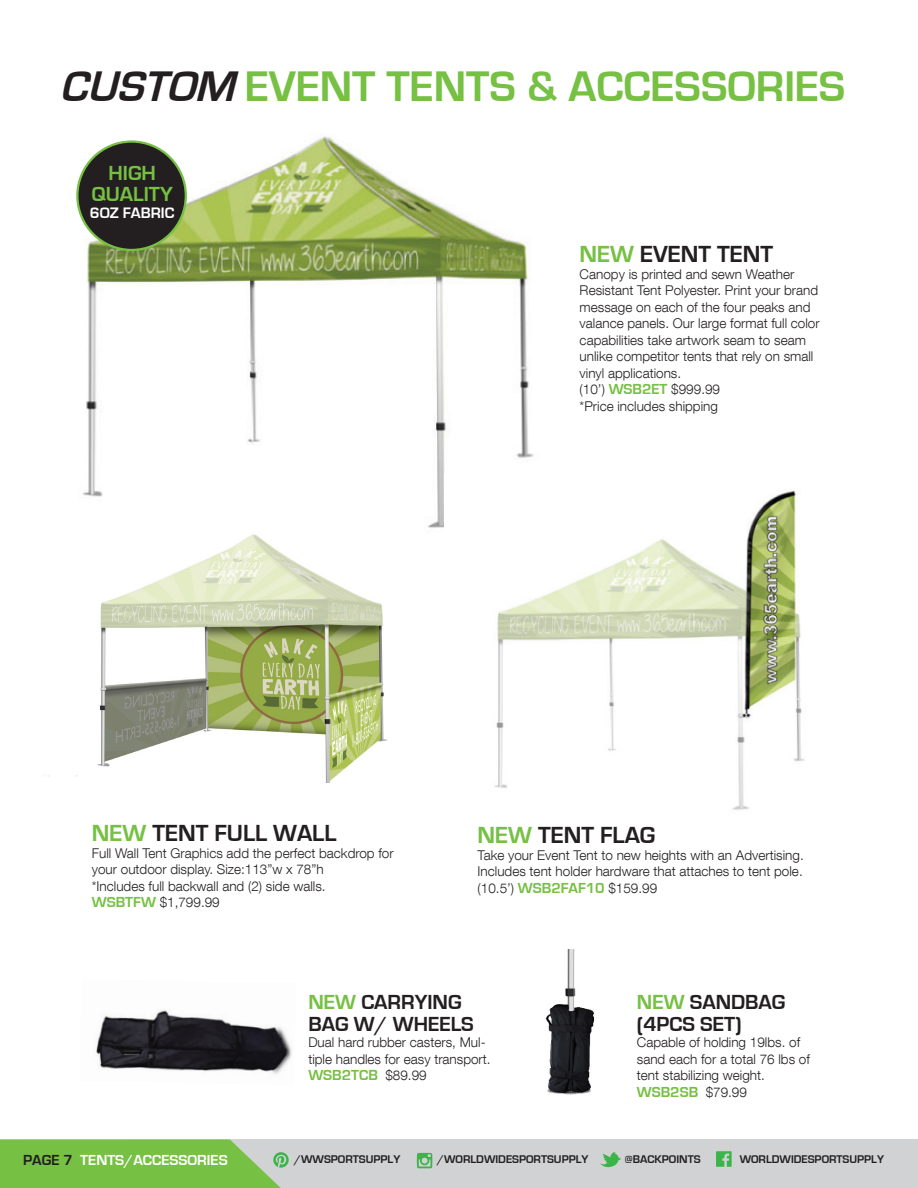
<style>
.page{position:relative;width:918px;height:1188px;background:#fff}
.page>*{position:absolute;margin:0;border:0;box-sizing:border-box;transform-origin:0 0}
.t1{font:700 44.1px "Eurostile";color:#76c043}
.t2{font:700 24px "Eurostile";color:#231f20}
.t3{font:700 21px/21.6px "Eurostile";color:#231f20}
.t4{font:700 21px "Eurostile";color:#76c043}
.t5{font:700 15.6px "Eurostile";color:#fff}
.t6{font:700 15px "Eurostile";color:#76c043}
.t7{font:700 15px "Eurostile";color:#fff}
.t8{font:300 13.5px/16.5px "Helvetica Neue LT Com";color:#231f20}
.t9{font:700 11.55px "Eurostile";color:#231f20}
.s1{font-style:italic;color:#231f20}
.s2{color:#76c043}
.s3{font-family:"Eurostile";font-weight:700;font-size:15px;color:#76c043}
.s4{font-family:"Helvetica Neue LT Com";font-weight:300;font-size:13.5px;color:#231f20}
.s5{color:#231f20}
</style>
<div class="page">
<div style="left:0;top:1140px;width:918px;height:48px;background:#d1d2d4"></div>
<svg style="left:716px;top:1151px;width:16px;height:16px"></svg>
<svg style="left:417px;top:1153px;width:15px;height:15px"></svg>
<svg style="left:0;top:1140px;width:289px;height:48px;background:#7fc152"></svg>
<svg style="left:600px;top:1152px;width:21px;height:15px"></svg>
<img style="left:76px;top:134px;width:458px;height:394px">
<img style="left:44px;top:534px;width:343px;height:248px">
<img style="left:444px;top:474px;width:361px;height:336px">
<img style="left:96px;top:1010px;width:196px;height:64px">
<div style="left:77px;top:142px;width:109px;height:108px;background:#231f20;border-radius:50%"></div>
<div style="left:76px;top:140px;width:111px;height:111px;border:2px solid #76c043;border-radius:50%"></div>
<img style="left:545px;top:950px;width:49px;height:145px">
<p class="t1" style="left:60px;top:63px;width:787px"><span class="s1">CUSTOM</span> EVENT TENTS &amp; ACCESSORIES</p>
<p class="t4" style="left:109px;top:161px;width:49px">HIGH</p>
<p class="t4" style="left:92px;top:182px;width:83px">QUALITY</p>
<p class="t5" style="left:90px;top:204px;width:86px">6OZ FABRIC</p>
<p class="t2" style="left:580px;top:241px;width:195px"><span class="s2">NEW</span> EVENT TENT</p>
<p class="t8" style="left:580px;top:265px;width:242px">Canopy is printed and sewn Weather Resistant Tent Polyester. Print your brand message on each of the four peaks and valance panels. Our large format full color capabilities take artwork seam to seam unlike competitor tents that rely on small vinyl applications.</p>
<p class="t8" style="left:580px;top:381px;width:142px">(10’) <span class="s3">WSB2ET</span> $999.99</p>
<p class="t8" style="left:580px;top:397px;width:140px">*Price includes shipping</p>
<p class="t2" style="left:92px;top:820px;width:246px"><span class="s2">NEW</span> TENT FULL WALL</p>
<p class="t8" style="left:92px;top:844px;width:303px">Full Wall Tent Graphics add the perfect backdrop for your outdoor display. Size:113”w x 78”h</p>
<p class="t8" style="left:92px;top:877px;width:235px">*Includes full backwall and (2) side walls.</p>
<p class="t8" style="left:92px;top:894px;width:129px"><span class="s3">WSBTFW</span> $1,799.99</p>
<p class="t2" style="left:478px;top:822px;width:179px"><span class="s2">NEW</span> TENT FLAG</p>
<p class="t8" style="left:478px;top:846px;width:328px">Take your Event Tent to new heights with an Advertising.</p>
<p class="t8" style="left:478px;top:863px;width:327px">Includes tent holder hardware that attaches to tent pole.</p>
<p class="t8" style="left:478px;top:879px;width:181px">(10.5’) <span class="s3">WSB2FAF10</span> $159.99</p>
<p class="t3" style="left:308px;top:992px;width:167px"><span class="s2">NEW</span> CARRYING<br>BAG W/ WHEELS</p>
<p class="t8" style="left:308px;top:1034px;width:184px">Dual hard rubber casters, Mul&shy;tiple handles for easy transport.</p>
<p class="t6" style="left:308px;top:1067px;width:120px">WSB2TCB <span class="s4">$89.99</span></p>
<p class="t3" style="left:637px;top:992px;width:150px"><span class="s2">NEW</span> SANDBAG (4PCS SET)</p>
<p class="t8" style="left:637px;top:1034px;width:175px">Capable of holding 19lbs. of sand each for a total 76 lbs of tent stabilizing weight.</p>
<p class="t6" style="left:637px;top:1084px;width:112px">WSB2SB <span class="s4">$79.99</span></p>
<p class="t7" style="left:23px;top:1152px;width:206px"><span class="s5">PAGE 7</span> TENTS/ACCESSORIES</p>
<p class="t9" style="left:294px;top:1153px;width:108px">/WWSPORTSUPPLY</p>
<p class="t9" style="left:437px;top:1153px;width:153px">/WORLDWIDESPORTSUPPLY</p>
<p class="t9" style="left:625px;top:1153px;width:77px">@BACKPOINTS</p>
<p class="t9" style="left:740px;top:1153px;width:146px">WORLDWIDESPORTSUPPLY</p>
</div>
